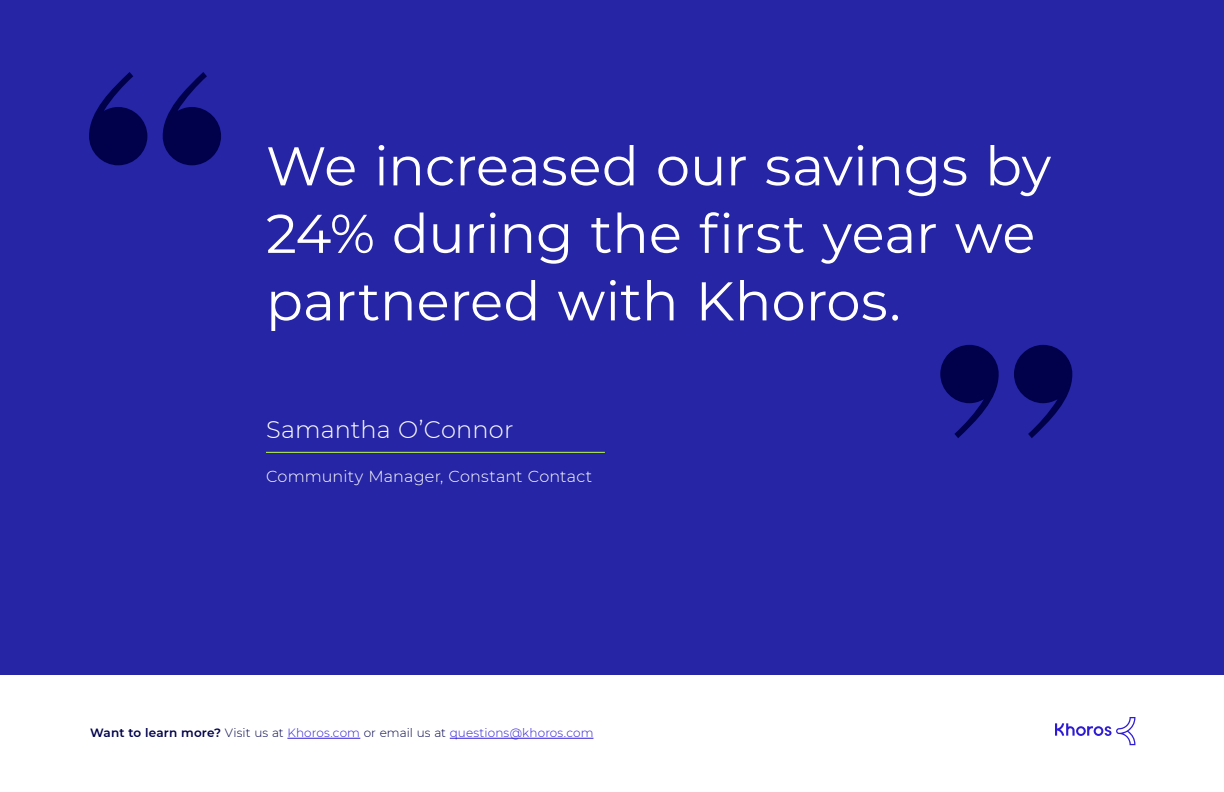
<style>
.page{position:relative;width:1224px;height:792px;background:#fff}
.page>*{position:absolute;margin:0;border:0;box-sizing:border-box;transform-origin:0 0}
.Quotes{font:54.4px/67.5px "Montserrat";letter-spacing:-.005em;color:#fff}
.Quote_Author{font:300 24px "Montserrat";letter-spacing:.005em;color:#fff}
.Quote_Author_Title{font:300 16px "Montserrat";letter-spacing:.015em;color:#fff}
.t1{font:300 12px "Montserrat";letter-spacing:.01em;color:#2e1cd4}
.s1{font-weight:600;color:#00004b}
.s2{color:#00004a}
</style>
<div class="page">
<div style="left:0;top:0;width:1224px;height:675px;background:#2525a5"></div>
<svg style="left:1055px;top:717px;width:80px;height:28px"></svg>
<svg style="left:89px;top:72px;width:132px;height:93px"></svg>
<hr style="left:287px;top:738px;width:73px;height:1px;background:#2e1cd4">
<hr style="left:450px;top:738px;width:143px;height:1px;background:#2e1cd4">
<svg style="left:940px;top:345px;width:133px;height:93px"></svg>
<hr style="left:266px;top:452px;width:339px;height:1px;background:#bffc47">
<p class="Quotes" style="left:266px;top:130px;width:787px">We increased our savings by<br>24% during the first year we partnered with Khoros.</p>
<p class="Quote_Author" style="left:266px;top:414px;width:249px">Samantha O’Connor</p>
<p class="Quote_Author_Title" style="left:266px;top:465px;width:328px">Community Manager, Constant Contact</p>
<p class="t1" style="left:90px;top:725px;width:505px"><span class="s1">Want to learn more?</span> <span class="s2">Visit us at</span> Khoros.com <span class="s2">or email us at</span> questions@khoros.com</p>
</div>
